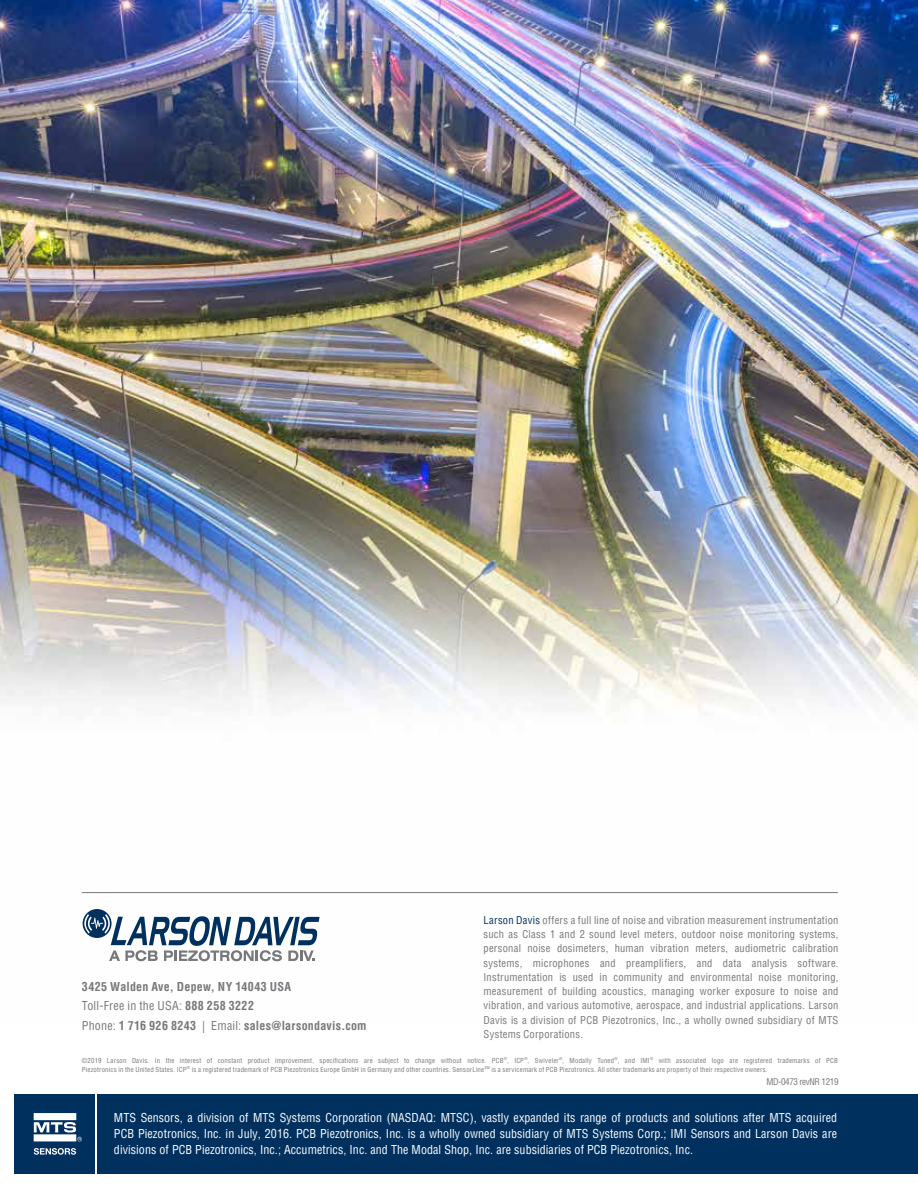
<style>
.page{position:relative;width:918px;height:1188px;background:#fff}
.page>*{position:absolute;margin:0;border:0;box-sizing:border-box;transform-origin:0 0}
.t1{font:condensed 12px/16px "Helvetica LT Pro";letter-spacing:.005em;color:#fff;text-align:justify}
.t2{font:700 condensed 12px/19.5px "Helvetica LT Pro";letter-spacing:.02em;color:#77787b}
.t3{font:condensed 10.5px/14.2px "Helvetica LT Pro";letter-spacing:.025em;color:#77787b;text-align:justify}
.t4{font:condensed 9px "Helvetica LT Pro";letter-spacing:-.04em;color:#77787b}
.t5{font:condensed 6.75px/9px "Helvetica LT Pro";letter-spacing:.03em;color:#77787b}
.s1{color:#00305e}
.s2{font-weight:400}
</style>
<div class="page">
<img style="left:0;top:0;width:918px;height:962px">
<div style="left:97px;top:1094px;width:821px;height:81px;background:#00305e"></div>
<div style="left:14px;top:1094px;width:81px;height:81px;background:#00305e"></div>
<svg style="left:34px;top:1113px;width:48px;height:28px"></svg>
<svg style="left:34px;top:1148px;width:42px;height:7px"></svg>
<hr style="left:82px;top:892px;width:756px;height:1px;background:#77787b">
<svg style="left:83px;top:909px;width:237px;height:52px"></svg>
<p class="t3" style="left:484px;top:913px;width:357px"><span class="s1">Larson Davis</span> offers a full line of noise and vibration measurement instrumentation such as Class 1 and 2 sound level meters, outdoor noise monitoring systems, personal noise dosimeters, human vibration meters, audiometric calibration systems, microphones and preamplifiers, and data analysis software.<br>Instrumentation is used in community and environmental noise monitoring, measurement of building acoustics, managing worker exposure to noise and vibration, and various automotive, aerospace, and industrial applications. Larson Davis is a division of PCB Piezotronics, Inc., a wholly owned subsidiary of MTS Systems Corporations.</p>
<p class="t5" style="left:82px;top:1056px;width:757px">©2019 Larson Davis. In the interest of constant product improvement, specifications are subject to change without notice. PCB<sup>®</sup>, ICP<sup>®</sup>, Swiveler<sup>®</sup>, Modally Tuned<sup>®</sup>, and IMI<sup>®</sup> with associated logo are registered trademarks of PCB<br>Piezotronics in the United States. ICP<sup>®</sup> is a registered trademark of PCB Piezotronics Europe GmbH in Germany and other countries. SensorLine<sup>SM</sup> is a servicemark of PCB Piezotronics. All other trademarks are property of their respective owners.</p>
<p class="t2" style="left:82px;top:977px;width:286px">3425 Walden Ave, Depew, NY 14043 USA<br><span class="s2">Toll-Free in the USA:</span> 888 258 3222<br><span class="s2">Phone:</span> 1 716 926 8243 <span class="s2">| Email:</span> sales@larsondavis.com</p>
<p class="t4" style="left:767px;top:1076px;width:73px">MD-0473 revNR 1219</p>
<p class="t1" style="left:114px;top:1110px;width:725px">MTS Sensors, a division of MTS Systems Corporation (NASDAQ: MTSC), vastly expanded its range of products and solutions after MTS acquired PCB Piezotronics, Inc. in July, 2016. PCB Piezotronics, Inc. is a wholly owned subsidiary of MTS Systems Corp.; IMI Sensors and Larson Davis are divisions of PCB Piezotronics, Inc.; Accumetrics, Inc. and The Modal Shop, Inc. are subsidiaries of PCB Piezotronics, Inc.</p>
</div>
